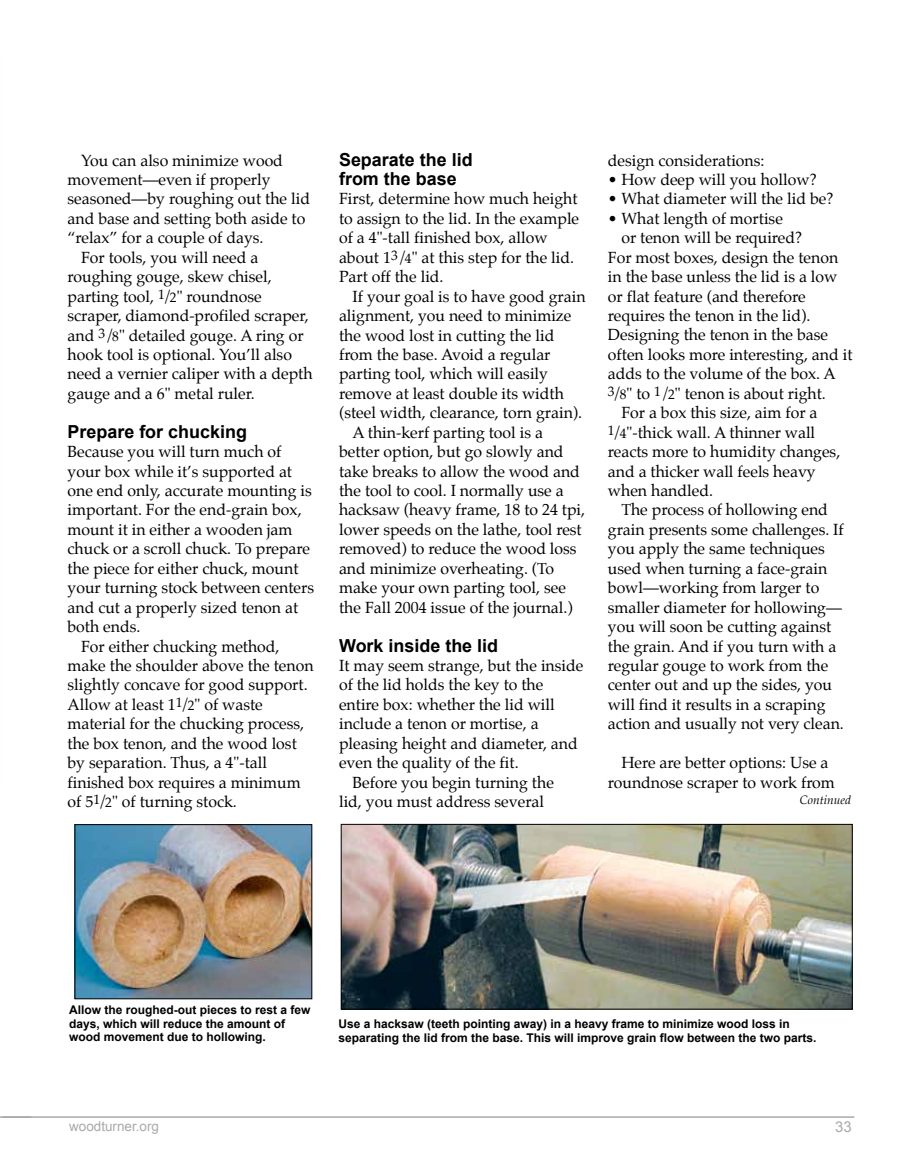
<style>
.page{position:relative;width:918px;height:1175px;background:#fff}
.page>*{position:absolute;margin:0;border:0;box-sizing:border-box;transform-origin:0 0}
.t1{font:700 18px/19.5px "Arial";color:#000}
.t2{font:15.9px/19.5px "Palatino";color:#000}
.t3{font:15px "Arial";color:#a7a9ac}
.t4{font:13.5px "Arial";color:#a7a9ac}
.t5{font:700 12px/13.5px "Arial";color:#000}
.t6{font:italic 12px "Palatino";color:#000}
.s1{font-size:13.5px}
</style>
<div class="page">
<hr style="left:3px;top:1116px;width:851px;height:1px;background:#a7a9ac">
<hr style="left:0;top:1116px;width:31px;height:1px;background:#a7a9ac">
<img style="left:343px;top:826px;width:508px;height:181px">
<div style="left:341px;top:824px;width:512px;height:185px;border:1px solid #000"></div>
<img style="left:77px;top:826px;width:233px;height:171px">
<div style="left:75px;top:824px;width:237px;height:175px;border:1px solid #000"></div>
<p class="t2" style="left:81px;top:150px;width:203px">You can also minimize wood</p>
<p class="t2" style="left:68px;top:170px;width:205px">movement—even if properly</p>
<p class="t2" style="left:68px;top:189px;width:244px">seasoned—by roughing out the lid</p>
<p class="t2" style="left:68px;top:209px;width:239px">and base and setting both aside to</p>
<p class="t2" style="left:68px;top:228px;width:198px">“relax” for a couple of days.</p>
<p class="t2" style="left:81px;top:247px;width:179px">For tools, you will need a</p>
<p class="t2" style="left:68px;top:267px;width:206px">roughing gouge, skew chisel,</p>
<p class="t2" style="left:68px;top:286px;width:196px">parting tool, <sup>1</sup>/<span class="s1">2</span>" roundnose</p>
<p class="t2" style="left:68px;top:306px;width:243px">scraper, diamond-profiled scraper,</p>
<p class="t2" style="left:68px;top:325px;width:238px">and <sup>3</sup>/<span class="s1">8</span>" detailed gouge. A ring or</p>
<p class="t2" style="left:68px;top:345px;width:226px">hook tool is optional. You’ll also</p>
<p class="t2" style="left:68px;top:364px;width:247px">need a vernier caliper with a depth</p>
<p class="t2" style="left:68px;top:383px;width:189px">gauge and a 6" metal ruler.</p>
<p class="t1" style="left:68px;top:422px;width:181px">Prepare for chucking</p>
<p class="t2" style="left:68px;top:442px;width:215px">Because you will turn much of</p>
<p class="t2" style="left:68px;top:461px;width:226px">your box while it’s supported at</p>
<p class="t2" style="left:68px;top:481px;width:246px">one end only, accurate mounting is</p>
<p class="t2" style="left:68px;top:500px;width:236px">important. For the end-grain box,</p>
<p class="t2" style="left:68px;top:519px;width:226px">mount it in either a wooden jam</p>
<p class="t2" style="left:68px;top:539px;width:244px">chuck or a scroll chuck. To prepare</p>
<p class="t2" style="left:68px;top:558px;width:232px">the piece for either chuck, mount</p>
<p class="t2" style="left:68px;top:578px;width:248px">your turning stock between centers</p>
<p class="t2" style="left:68px;top:597px;width:232px">and cut a properly sized tenon at</p>
<p class="t2" style="left:68px;top:617px;width:74px">both ends.</p>
<p class="t2" style="left:81px;top:636px;width:200px">For either chucking method,</p>
<p class="t2" style="left:68px;top:655px;width:248px">make the shoulder above the tenon</p>
<p class="t2" style="left:68px;top:675px;width:242px">slightly concave for good support.</p>
<p class="t2" style="left:68px;top:694px;width:197px">Allow at least 1<sup>1</sup>/<span class="s1">2</span>" of waste</p>
<p class="t2" style="left:68px;top:714px;width:238px">material for the chucking process,</p>
<p class="t2" style="left:68px;top:733px;width:231px">the box tenon, and the wood lost</p>
<p class="t2" style="left:68px;top:753px;width:201px">by separation. Thus, a 4"-tall</p>
<p class="t2" style="left:68px;top:772px;width:235px">finished box requires a minimum</p>
<p class="t2" style="left:68px;top:792px;width:171px">of 5<sup>1</sup>/<span class="s1">2</span>" of turning stock.</p>
<p class="t1" style="left:339px;top:150px;width:135px">Separate the lid from the base</p>
<p class="t2" style="left:339px;top:189px;width:242px">First, determine how much height to assign to the lid. In the example of a 4"-tall finished box, allow about 1<sup>3</sup>/<span class="s1">4</span>" at this step for the lid.<br>Part off the lid.</p>
<p class="t2" style="left:353px;top:286px;width:235px">If your goal is to have good grain</p>
<p class="t2" style="left:339px;top:306px;width:234px">alignment, you need to minimize</p>
<p class="t2" style="left:339px;top:325px;width:217px">the wood lost in cutting the lid</p>
<p class="t2" style="left:339px;top:345px;width:213px">from the base. Avoid a regular</p>
<p class="t2" style="left:339px;top:364px;width:211px">parting tool, which will easily</p>
<p class="t2" style="left:339px;top:383px;width:226px">remove at least double its width</p>
<p class="t2" style="left:339px;top:403px;width:245px">(steel width, clearance, torn grain).</p>
<p class="t2" style="left:353px;top:422px;width:192px">A thin-kerf parting tool is a</p>
<p class="t2" style="left:339px;top:442px;width:226px">better option, but go slowly and</p>
<p class="t2" style="left:339px;top:461px;width:242px">take breaks to allow the wood and</p>
<p class="t2" style="left:339px;top:481px;width:226px">the tool to cool. I normally use a</p>
<p class="t2" style="left:339px;top:500px;width:248px">hacksaw (heavy frame, 18 to 24 tpi,</p>
<p class="t2" style="left:339px;top:519px;width:244px">lower speeds on the lathe, tool rest</p>
<p class="t2" style="left:339px;top:539px;width:239px">removed) to reduce the wood loss</p>
<p class="t2" style="left:339px;top:558px;width:217px">and minimize overheating. (To</p>
<p class="t2" style="left:339px;top:578px;width:228px">make your own parting tool, see</p>
<p class="t2" style="left:339px;top:597px;width:235px">the Fall 2004 issue of the journal.)</p>
<p class="t1" style="left:339px;top:636px;width:161px">Work inside the lid</p>
<p class="t2" style="left:339px;top:656px;width:246px">It may seem strange, but the inside</p>
<p class="t2" style="left:339px;top:675px;width:206px">of the lid holds the key to the</p>
<p class="t2" style="left:339px;top:694px;width:217px">entire box: whether the lid will</p>
<p class="t2" style="left:339px;top:714px;width:201px">include a tenon or mortise, a</p>
<p class="t2" style="left:339px;top:733px;width:240px">pleasing height and diameter, and</p>
<p class="t2" style="left:339px;top:753px;width:181px">even the quality of the fit.</p>
<p class="t2" style="left:353px;top:772px;width:203px">Before you begin turning the</p>
<p class="t2" style="left:339px;top:792px;width:207px">lid, you must address several</p>
<p class="t6" style="left:800px;top:789px;width:53px">Continued</p>
<p class="t2" style="left:608px;top:150px;width:158px">design considerations:</p>
<p class="t2" style="left:608px;top:170px;width:210px">• How deep will you hollow?</p>
<p class="t2" style="left:608px;top:189px;width:227px">• What diameter will the lid be?</p>
<p class="t2" style="left:608px;top:209px;width:177px">• What length of mortise</p>
<p class="t2" style="left:621px;top:228px;width:182px">or tenon will be required?</p>
<p class="t2" style="left:608px;top:247px;width:232px">For most boxes, design the tenon</p>
<p class="t2" style="left:608px;top:267px;width:231px">in the base unless the lid is a low</p>
<p class="t2" style="left:608px;top:286px;width:199px">or flat feature (and therefore</p>
<p class="t2" style="left:608px;top:306px;width:204px">requires the tenon in the lid).</p>
<p class="t2" style="left:608px;top:325px;width:222px">Designing the tenon in the base</p>
<p class="t2" style="left:608px;top:345px;width:246px">often looks more interesting, and it</p>
<p class="t2" style="left:608px;top:364px;width:230px">adds to the volume of the box. A</p>
<p class="t2" style="left:608px;top:383px;width:219px"><sup>3</sup>/<span class="s1">8</span>" to <sup>1</sup>/<span class="s1">2</span>" tenon is about right.</p>
<p class="t2" style="left:621px;top:403px;width:198px">For a box this size, aim for a</p>
<p class="t2" style="left:608px;top:422px;width:209px"><sup>1</sup>/<span class="s1">4</span>"-thick wall. A thinner wall</p>
<p class="t2" style="left:608px;top:442px;width:234px">reacts more to humidity changes,</p>
<p class="t2" style="left:608px;top:461px;width:209px">and a thicker wall feels heavy</p>
<p class="t2" style="left:608px;top:481px;width:107px">when handled.</p>
<p class="t2" style="left:621px;top:500px;width:208px">The process of hollowing end</p>
<p class="t2" style="left:608px;top:519px;width:238px">grain presents some challenges. If</p>
<p class="t2" style="left:608px;top:539px;width:219px">you apply the same techniques</p>
<p class="t2" style="left:608px;top:558px;width:221px">used when turning a face-grain</p>
<p class="t2" style="left:608px;top:578px;width:213px">bowl—working from larger to</p>
<p class="t2" style="left:608px;top:597px;width:236px">smaller diameter for hollowing—</p>
<p class="t2" style="left:608px;top:617px;width:225px">you will soon be cutting against</p>
<p class="t2" style="left:608px;top:636px;width:230px">the grain. And if you turn with a</p>
<p class="t2" style="left:608px;top:655px;width:222px">regular gouge to work from the</p>
<p class="t2" style="left:608px;top:675px;width:226px">center out and up the sides, you</p>
<p class="t2" style="left:608px;top:694px;width:219px">will find it results in a scraping</p>
<p class="t2" style="left:608px;top:714px;width:238px">action and usually not very clean.</p>
<p class="t2" style="left:608px;top:753px;width:229px;text-align:center">Here are better options: Use a roundnose scraper to work from</p>
<p class="t5" style="left:69px;top:1003px;width:243px">Allow the roughed-out pieces to rest a few days, which will reduce the amount of wood movement due to hollowing.</p>
<p class="t5" style="left:338px;top:1017px;width:480px">Use a hacksaw (teeth pointing away) in a heavy frame to minimize wood loss in separating the lid from the base. This will improve grain flow between the two parts.</p>
<p class="t4" style="left:69px;top:1117px;width:91px">woodturner.org</p>
<p class="t3" style="left:835px;top:1117px;width:18px">33</p>
</div>
